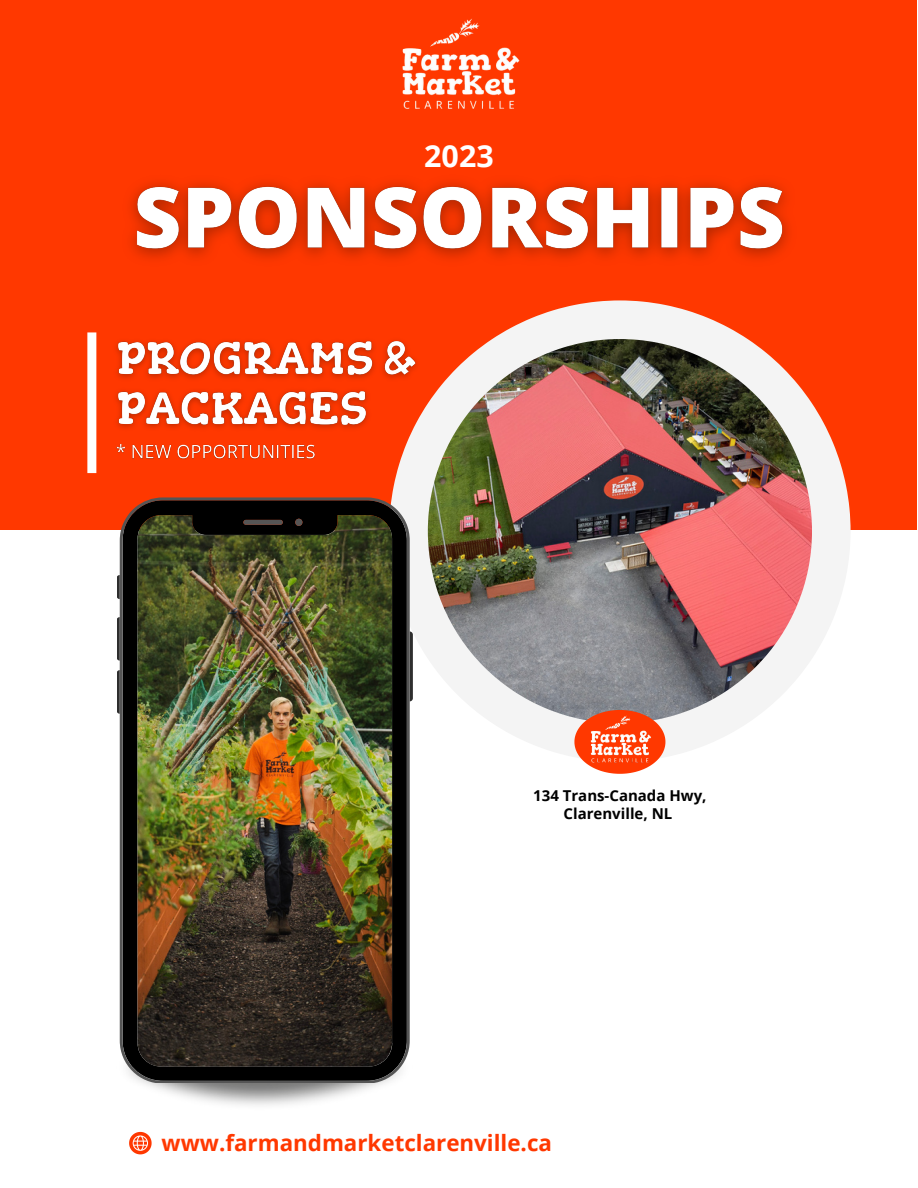
<style>
.page{position:relative;width:918px;height:1188px;background:#fff}
.page>*{position:absolute;margin:0;border:0;box-sizing:border-box;transform-origin:0 0}
.t1{font:700 30.45px "Open Sans";color:#fff}
.t2{font:700 22.35px "Open Sans";color:#ff3800}
.t3{font:700 15px/18px "Open Sans";color:#000;text-align:center}
</style>
<div class="page">
<div style="left:0;top:0;width:917px;height:529px;background:#ff3800"></div>
<svg style="left:391px;top:300px;width:460px;height:457px"></svg>
<img style="left:428px;top:339px;width:384px;height:384px">
<div style="left:87px;top:332px;width:9px;height:141px;background:#fff"></div>
<img style="left:402px;top:18px;width:118px;height:91px">
<svg style="left:129px;top:1132px;width:23px;height:22px"></svg>
<svg style="left:117px;top:575px;width:3px;height:24px"></svg>
<svg style="left:117px;top:617px;width:3px;height:44px"></svg>
<svg style="left:117px;top:670px;width:3px;height:44px"></svg>
<svg style="left:410px;top:631px;width:2px;height:70px"></svg>
<img style="left:120px;top:497px;width:290px;height:586px">
<img style="left:130px;top:182px;width:659px;height:77px">
<img style="left:116px;top:324px;width:310px;height:125px">
<img style="left:116px;top:437px;width:202px;height:22px">
<svg style="left:574px;top:710px;width:91px;height:64px"></svg>
<img style="left:589px;top:711px;width:62px;height:62px">
<h1 class="t1" style="left:424px;top:134px;width:71px">2023</h1>
<p class="t3" style="left:533px;top:786px;width:175px">134 Trans-Canada Hwy,<br>Clarenville, NL</p>
<h2 class="t2" style="left:162px;top:1127px;width:392px">www.farmandmarketclarenville.ca</h2>
</div>
